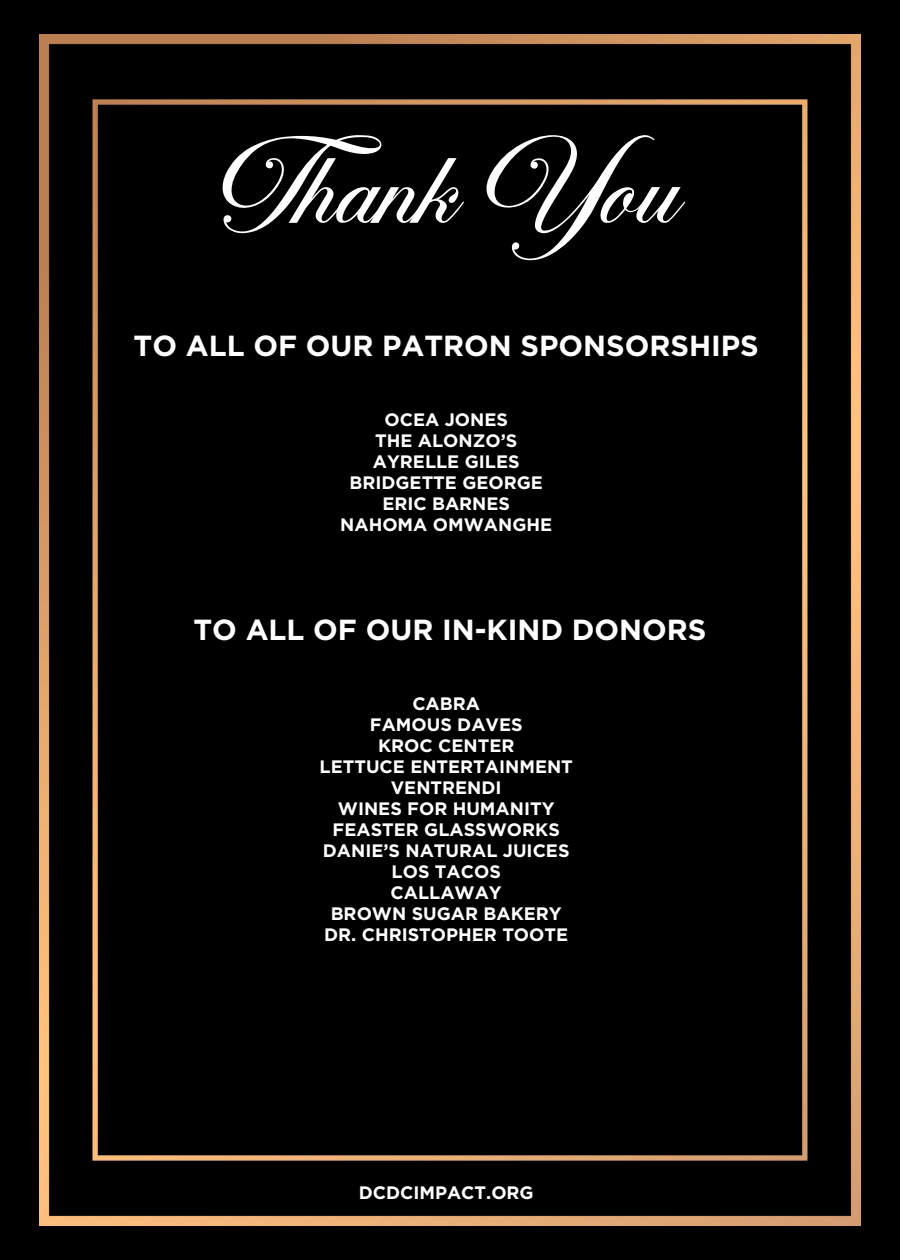
<style>
.page{position:relative;width:900px;height:1260px;background:#000}
.page>*{position:absolute;margin:0;border:0;box-sizing:border-box;transform-origin:0 0}
.t1{font:77.25px "Tempting";color:#fff}
.t2{font:700 29px "Gotham";color:#fff}
.t3{font:700 18px "Gotham";color:#fff}
</style>
<div class="page">
<img style="left:40px;top:34px;width:821px;height:1191px">
<p class="t1" style="left:223px;top:155px;width:456px">Thank You</p>
<p class="t2" style="left:134px;top:328px;width:627px">TO ALL OF OUR PATRON SPONSORSHIPS</p>
<p class="t3" style="left:385px;top:408px;width:125px">OCEA JONES</p>
<p class="t3" style="left:375px;top:429px;width:144px">THE ALONZO’S</p>
<p class="t3" style="left:373px;top:450px;width:148px">AYRELLE GILES</p>
<p class="t3" style="left:349px;top:471px;width:195px">BRIDGETTE GEORGE</p>
<p class="t3" style="left:382px;top:492px;width:129px">ERIC BARNES</p>
<p class="t3" style="left:340px;top:513px;width:213px">NAHOMA OMWANGHE</p>
<p class="t2" style="left:193px;top:612px;width:514px">TO ALL OF OUR IN-KIND DONORS</p>
<p class="t3" style="left:412px;top:693px;width:69px">CABRA</p>
<p class="t3" style="left:370px;top:714px;width:154px">FAMOUS DAVES</p>
<p class="t3" style="left:378px;top:735px;width:138px">KROC CENTER</p>
<p class="t3" style="left:320px;top:756px;width:255px">LETTUCE ENTERTAINMENT</p>
<p class="t3" style="left:391px;top:777px;width:112px">VENTRENDI</p>
<p class="t3" style="left:338px;top:798px;width:218px">WINES FOR HUMANITY</p>
<p class="t3" style="left:333px;top:819px;width:229px">FEASTER GLASSWORKS</p>
<p class="t3" style="left:323px;top:840px;width:248px">DANIE’S NATURAL JUICES</p>
<p class="t3" style="left:392px;top:861px;width:111px">LOS TACOS</p>
<p class="t3" style="left:391px;top:882px;width:113px">CALLAWAY</p>
<p class="t3" style="left:331px;top:903px;width:233px">BROWN SUGAR BAKERY</p>
<p class="t3" style="left:324px;top:924px;width:246px">DR. CHRISTOPHER TOOTE</p>
<p class="t3" style="left:359px;top:1181px;width:176px">DCDCIMPACT.ORG</p>
</div>
